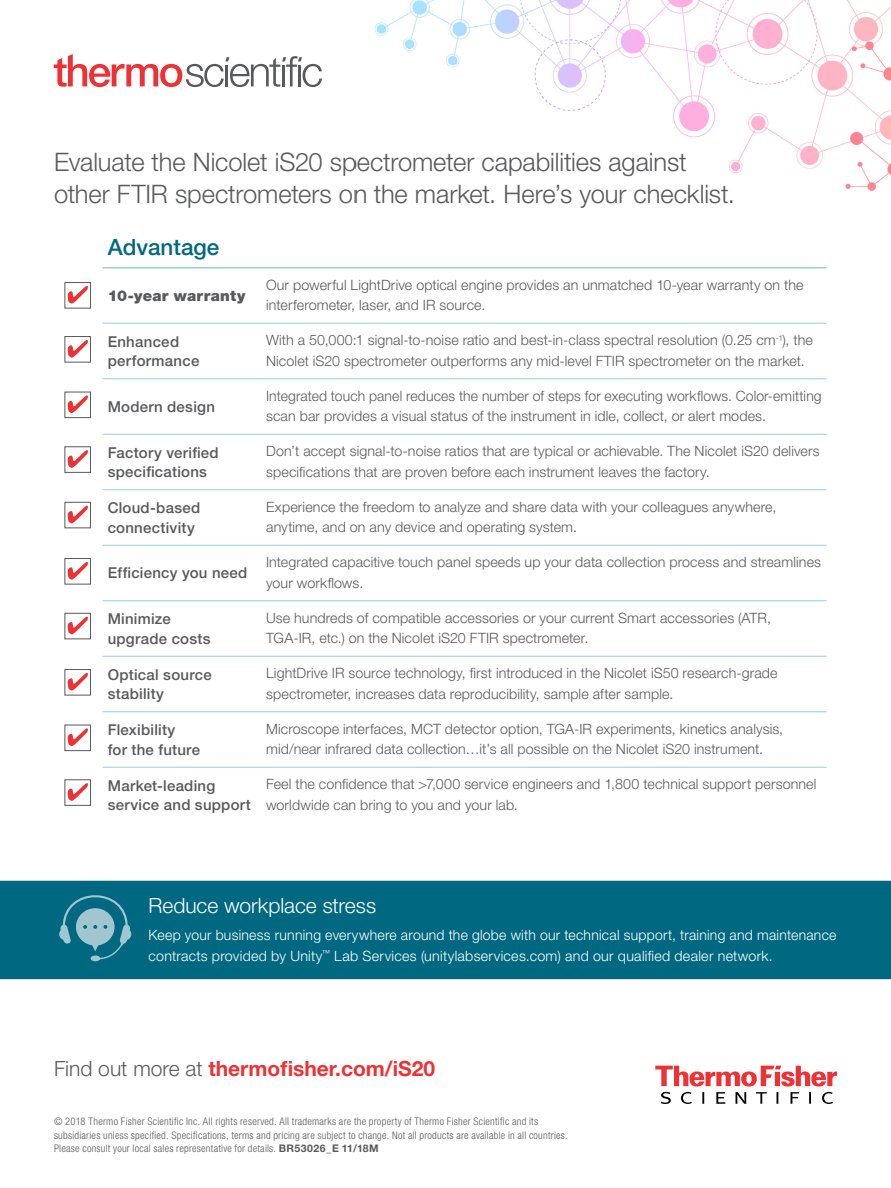
<style>
.page{position:relative;width:891px;height:1188px;background:#fff}
.page>*{position:absolute;margin:0;border:0;box-sizing:border-box;transform-origin:0 0}
.t1{font:300 25.5px/31.5px "Helvetica Neue LT Std";letter-spacing:-.005em;color:#58595b}
.t2{font:500 22.5px "Helvetica Neue LT Std";color:#006880}
.t3{font:700 21px "Helvetica Neue LT Std";color:#ee3134}
.t4{font:300 21px "Helvetica Neue LT Std";color:#fff}
.t5{font:500 15px/19.5px "Helvetica Neue LT Std";letter-spacing:.015em;color:#58595b}
.t6{font:900 15px "Helvetica Neue LT Std";letter-spacing:.025em;color:#58595b}
.t7{font:300 14.25px/20.2px "Helvetica Neue LT Std";letter-spacing:.01em;color:#58595b}
.t8{font:300 14.25px/21px "Helvetica Neue LT Std";letter-spacing:.02em;color:#fff}
.t9{font:300 condensed 10.5px/13.5px "Helvetica Neue LT Std";letter-spacing:.025em;color:#58595b}
.s1{font-weight:300;color:#58595b}
.s2{font-weight:700;font-stretch:normal}
</style>
<div class="page">
<svg style="left:655px;top:1066px;width:182px;height:38px"></svg>
<svg style="left:54px;top:54px;width:268px;height:33px"></svg>
<hr style="left:102px;top:323px;width:158px;height:1px;background:#97d0db">
<hr style="left:260px;top:323px;width:566px;height:1px;background:#97d0db">
<hr style="left:102px;top:378px;width:158px;height:1px;background:#97d0db">
<hr style="left:260px;top:378px;width:566px;height:1px;background:#97d0db">
<hr style="left:102px;top:434px;width:158px;height:1px;background:#97d0db">
<hr style="left:260px;top:434px;width:566px;height:1px;background:#97d0db">
<hr style="left:102px;top:489px;width:158px;height:1px;background:#97d0db">
<hr style="left:260px;top:489px;width:566px;height:1px;background:#97d0db">
<hr style="left:102px;top:545px;width:158px;height:1px;background:#97d0db">
<hr style="left:260px;top:545px;width:566px;height:1px;background:#97d0db">
<hr style="left:102px;top:600px;width:158px;height:1px;background:#97d0db">
<hr style="left:260px;top:600px;width:566px;height:1px;background:#97d0db">
<hr style="left:102px;top:656px;width:158px;height:1px;background:#97d0db">
<hr style="left:260px;top:656px;width:566px;height:1px;background:#97d0db">
<hr style="left:102px;top:711px;width:158px;height:1px;background:#97d0db">
<hr style="left:260px;top:711px;width:566px;height:1px;background:#97d0db">
<hr style="left:102px;top:767px;width:158px;height:1px;background:#97d0db">
<hr style="left:260px;top:767px;width:566px;height:1px;background:#97d0db">
<hr style="left:102px;top:267px;width:158px;height:1px;background:#97d0db">
<hr style="left:260px;top:267px;width:566px;height:1px;background:#97d0db">
<div style="left:64px;top:282px;width:27px;height:27px;border:1px solid #58595b"></div>
<svg style="left:68px;top:286px;width:20px;height:18px"></svg>
<div style="left:64px;top:336px;width:27px;height:27px;border:1px solid #58595b"></div>
<svg style="left:68px;top:340px;width:20px;height:18px"></svg>
<div style="left:64px;top:392px;width:27px;height:26px;border:1px solid #58595b"></div>
<svg style="left:68px;top:395px;width:20px;height:18px"></svg>
<div style="left:64px;top:446px;width:27px;height:27px;border:1px solid #58595b"></div>
<svg style="left:68px;top:450px;width:20px;height:18px"></svg>
<div style="left:64px;top:502px;width:27px;height:26px;border:1px solid #58595b"></div>
<svg style="left:68px;top:506px;width:20px;height:17px"></svg>
<div style="left:64px;top:558px;width:27px;height:27px;border:1px solid #58595b"></div>
<svg style="left:68px;top:562px;width:20px;height:18px"></svg>
<div style="left:64px;top:613px;width:27px;height:26px;border:1px solid #58595b"></div>
<svg style="left:68px;top:617px;width:20px;height:17px"></svg>
<div style="left:64px;top:669px;width:27px;height:27px;border:1px solid #58595b"></div>
<svg style="left:68px;top:673px;width:20px;height:18px"></svg>
<div style="left:64px;top:725px;width:27px;height:26px;border:1px solid #58595b"></div>
<svg style="left:68px;top:728px;width:20px;height:18px"></svg>
<div style="left:64px;top:779px;width:27px;height:27px;border:1px solid #58595b"></div>
<svg style="left:68px;top:783px;width:20px;height:18px"></svg>
<img style="left:374px;top:0;width:517px;height:191px">
<div style="left:0;top:881px;width:891px;height:98px;background:#006880"></div>
<div style="left:91px;top:956px;width:9px;height:5px;background:#a0c6cf;border-radius:50%"></div>
<svg style="left:59px;top:895px;width:72px;height:65px"></svg>
<h1 class="t1" style="left:54px;top:146px;width:682px">Evaluate the Nicolet iS20 spectrometer capabilities against other FTIR spectrometers on the market. Here’s your checklist.</h1>
<h2 class="t2" style="left:108px;top:234px;width:113px">Advantage</h2>
<p class="t6" style="left:108px;top:287px;width:139px">10-year warranty</p>
<p class="t7" style="left:266px;top:274px;width:539px">Our powerful LightDrive optical engine provides an unmatched 10-year warranty on the interferometer, laser, and IR source.</p>
<p class="t5" style="left:108px;top:331px;width:93px">Enhanced performance</p>
<p class="t7" style="left:266px;top:330px;width:548px">With a 50,000:1 signal-to-noise ratio and best-in-class spectral resolution (0.25 cm<sup>-1</sup>), the<br>Nicolet iS20 spectrometer outperforms any mid-level FTIR spectrometer on the market.</p>
<p class="t5" style="left:108px;top:397px;width:109px">Modern design</p>
<p class="t7" style="left:266px;top:385px;width:557px">Integrated touch panel reduces the number of steps for executing workflows. Color-emitting scan bar provides a visual status of the instrument in idle, collect, or alert modes.</p>
<p class="t5" style="left:108px;top:442px;width:113px">Factory verified specifications</p>
<p class="t7" style="left:266px;top:441px;width:555px">Don’t accept signal-to-noise ratios that are typical or achievable. The Nicolet iS20 delivers specifications that are proven before each instrument leaves the factory.</p>
<p class="t5" style="left:108px;top:498px;width:94px">Cloud-based connectivity</p>
<p class="t7" style="left:266px;top:496px;width:512px">Experience the freedom to analyze and share data with your colleagues anywhere, anytime, and on any device and operating system.</p>
<p class="t5" style="left:108px;top:563px;width:141px">Efficiency you need</p>
<p class="t7" style="left:266px;top:552px;width:557px">Integrated capacitive touch panel speeds up your data collection process and streamlines your workflows.</p>
<p class="t5" style="left:108px;top:609px;width:104px">Minimize upgrade costs</p>
<p class="t7" style="left:266px;top:607px;width:507px">Use hundreds of compatible accessories or your current Smart accessories (ATR,<br>TGA-IR, etc.) on the Nicolet iS20 FTIR spectrometer.</p>
<p class="t5" style="left:108px;top:664px;width:106px">Optical source stability</p>
<p class="t7" style="left:266px;top:663px;width:513px">LightDrive IR source technology, first introduced in the Nicolet iS50 research-grade spectrometer, increases data reproducibility, sample after sample.</p>
<p class="t5" style="left:108px;top:720px;width:94px">Flexibility<br>for the future</p>
<p class="t7" style="left:266px;top:718px;width:519px">Microscope interfaces, MCT detector option, TGA-IR experiments, kinetics analysis, mid/near infrared data collection…it’s all possible on the Nicolet iS20 instrument.</p>
<p class="t5" style="left:108px;top:775px;width:145px">Market-leading service and support</p>
<p class="t7" style="left:266px;top:774px;width:552px">Feel the confidence that &gt;7,000 service engineers and 1,800 technical support personnel worldwide can bring to you and your lab.</p>
<h3 class="t4" style="left:148px;top:892px;width:229px">Reduce workplace stress</h3>
<p class="t8" style="left:148px;top:924px;width:690px">Keep your business running everywhere around the globe with our technical support, training and maintenance contracts provided by Unity<sup>™</sup> Lab Services (unitylabservices.com) and our qualified dealer network.</p>
<h3 class="t3" style="left:54px;top:1055px;width:383px"><span class="s1">Find out more at</span> thermofisher.com/iS20</h3>
<p class="t9" style="left:54px;top:1114px;width:515px">© 2018 Thermo Fisher Scientific Inc. All rights reserved. All trademarks are the property of Thermo Fisher Scientific and its subsidiaries unless specified. Specifications, terms and pricing are subject to change. Not all products are available in all countries.<br>Please consult your local sales representative for details. <span class="s2">BR53026_E 11/18M</span></p>
</div>
